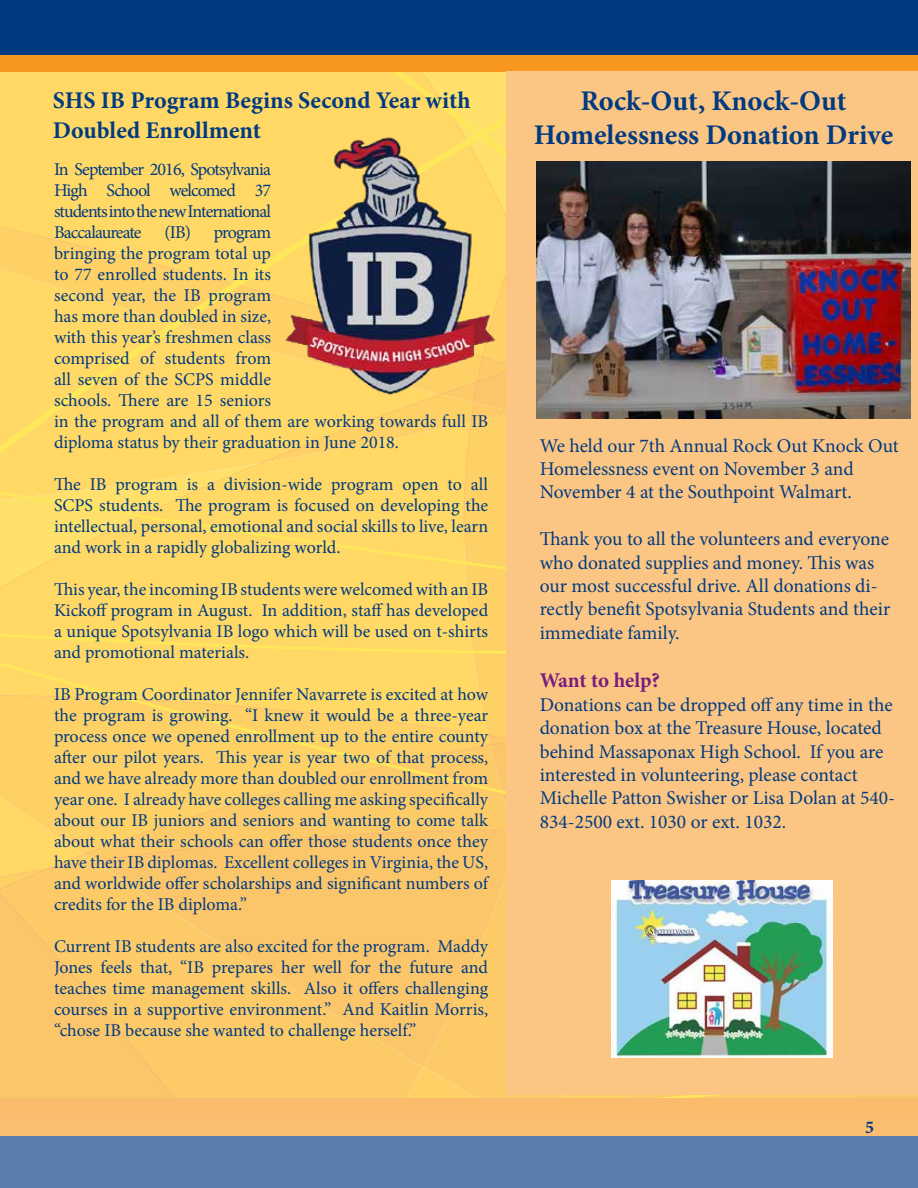
<style>
.page{position:relative;width:918px;height:1188px;background:#fff}
.page>*{position:absolute;margin:0;border:0;box-sizing:border-box;transform-origin:0 0}
.t1{font:700 28.5px/34.2px "Minion Pro";color:#013a81;text-align:center}
.t2{font:700 24px/30px "Minion Pro";color:#013a81}
.t3{font:700 21px "Minion Pro";letter-spacing:-.005em;color:#781d7e}
.t4{font:19.5px/23.4px "Minion Pro";letter-spacing:-.005em;color:#013a81}
.t5{font:18px/21px "Minion Pro";letter-spacing:-.005em;color:#013a81;text-align:justify}
.t6{font:700 18px "Minion Pro";color:#013a81}
</style>
<div class="page">
<div style="left:0;top:948px;width:918px;height:151px;background:#fccb68"></div>
<div style="left:0;top:891px;width:507px;height:57px;background:#fbc66a"></div>
<svg style="left:0;top:71px;width:507px;height:820px;background:#fdd266"></svg>
<div style="left:0;top:131px;width:507px;height:498px;background:#ffd866"></div>
<div style="left:0;top:1123px;width:918px;height:65px;background:#5a7fad"></div>
<div style="left:0;top:1099px;width:918px;height:24px;background:#fabb6c"></div>
<div style="left:0;top:0;width:918px;height:55px;background:#013a81"></div>
<div style="left:0;top:55px;width:918px;height:16px;background:#f8971d"></div>
<div style="left:0;top:1120px;width:918px;height:16px;background:#fbbe71"></div>
<img style="left:279px;top:134px;width:223px;height:263px">
<div style="left:507px;top:71px;width:411px;height:1024px;background:#fbc683"></div>
<img style="left:537px;top:162px;width:373px;height:257px">
<img style="left:612px;top:881px;width:221px;height:177px">
<h2 class="t2" style="left:53px;top:85px;width:419px">SHS IB Program Begins Second Year with<br>Doubled Enrollment</h2>
<p class="t5" style="left:54px;top:159px;width:219px">In September 2016, Spotsylvania High School welcomed 37 students into the new International Baccalaureate</p>
<p class="t5" style="left:165px;top:222px;width:28px">(IB)</p>
<p class="t5" style="left:54px;top:222px;width:436px;text-align:left;text-indent:160px">program<br>bringing the program total up<br>to 77 enrolled students. In its<br>second year, the IB program<br>has more than doubled in size,<br>with this year’s freshmen class<br>comprised of students from<br>all seven of the SCPS middle<br>schools. There are 15 seniors<br>in the program and all of them are working towards full IB diploma status by their graduation in June 2018.</p>
<p class="t5" style="left:54px;top:474px;width:436px">The IB program is a division-wide program open to all SCPS students. The program is focused on developing the intellectual, personal, emotional and social skills to live, learn and work in a rapidly globalizing world.</p>
<p class="t5" style="left:54px;top:579px;width:436px">This year, the incoming IB students were welcomed with an IB Kickoff program in August. In addition, staff has developed a unique Spotsylvania IB logo which will be used on t-shirts and promotional materials.</p>
<p class="t5" style="left:54px;top:684px;width:436px">IB Program Coordinator Jennifer Navarrete is excited at how the program is growing. “I knew it would be a three-year process once we opened enrollment up to the entire county after our pilot years. This year is year two of that process, and we have already more than doubled our enrollment from year one. I already have colleges calling me asking specifically about our IB juniors and seniors and wanting to come talk about what their schools can offer those students once they have their IB diplomas. Excellent colleges in Virginia, the US, and worldwide offer scholarships and significant numbers of credits for the IB diploma.”</p>
<p class="t5" style="left:54px;top:936px;width:436px">Current IB students are also excited for the program. Maddy Jones feels that, “IB prepares her well for the future and teaches time management skills. Also it offers challenging courses in a supportive environment.” And Kaitlin Morris, “chose IB because she wanted to challenge herself.”</p>
<h1 class="t1" style="left:534px;top:83px;width:361px">Rock-Out, Knock-Out<br>Homelessness Donation Drive</h1>
<p class="t4" style="left:540px;top:434px;width:361px">We held our 7th Annual Rock Out Knock Out<br>Homelessness event on November 3 and<br>November 4 at the Southpoint Walmart.</p>
<p class="t4" style="left:540px;top:527px;width:352px">Thank you to all the volunteers and everyone who donated supplies and money. This was our most successful drive. All donations di&shy;rectly benefit Spotsylvania Students and their immediate family.</p>
<p class="t3" style="left:540px;top:666px;width:122px">Want to help?</p>
<p class="t4" style="left:540px;top:693px;width:357px">Donations can be dropped off any time in the donation box at the Treasure House, located behind Massaponax High School. If you are interested in volunteering, please contact Michelle Patton Swisher or Lisa Dolan at 540- 834-2500 ext. 1030 or ext. 1032.</p>
<p class="t6" style="left:865px;top:1114px;width:10px">5</p>
</div>
